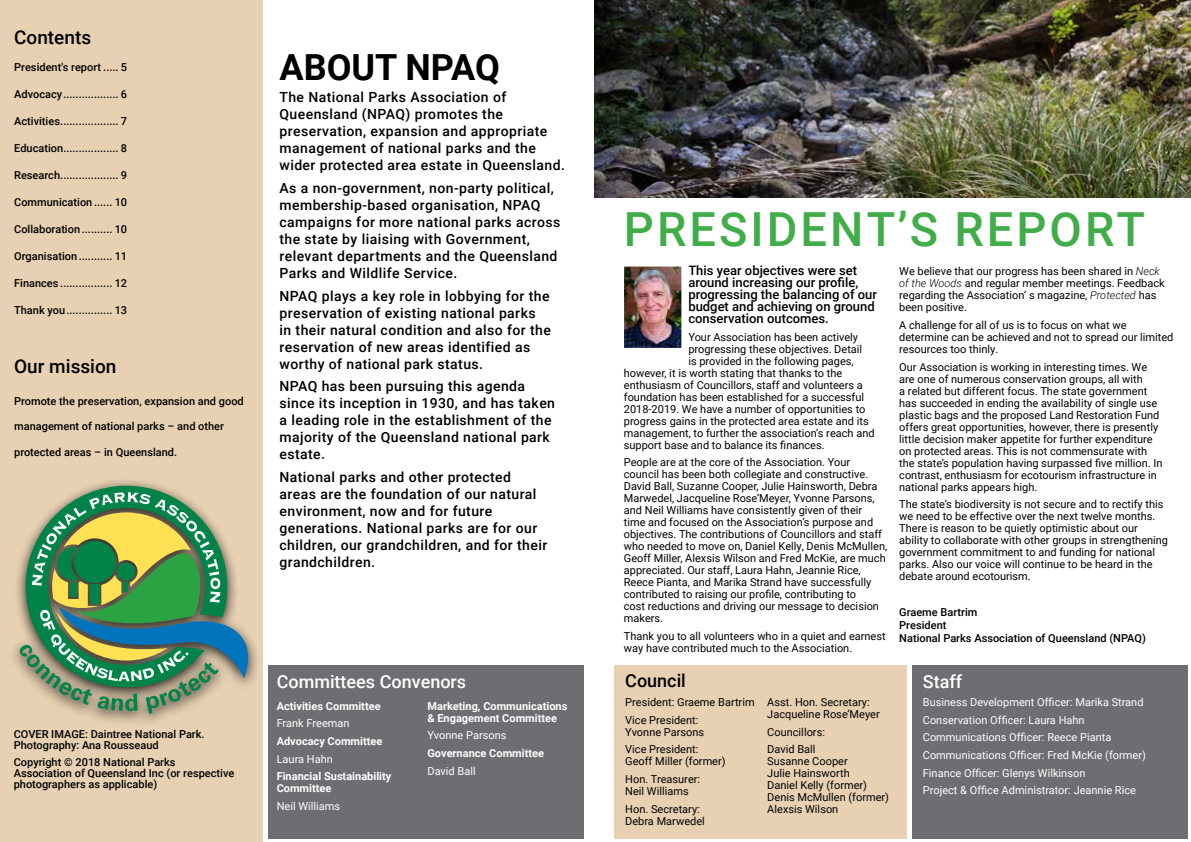
<style>
.page{position:relative;width:1191px;height:842px;background:#fff}
.page>*{position:absolute;margin:0;border:0;box-sizing:border-box;transform-origin:0 0}
.t1{font:500 47px "Roboto";letter-spacing:.065em;color:#41ad49}
.t2{font:700 36px "Roboto";color:#000}
.t3{font:500 19px "Roboto";color:#000}
.t4{font:500 18px "Roboto";color:#fff}
.t5{font:500 18px "Roboto";color:#000}
.t6{font:500 14px/17px "Roboto";letter-spacing:.03em;color:#000}
.t7{font:500 13px/12px "Roboto";color:#000}
.t8{font:11px/12px "Roboto";color:#000}
.t9{font:500 11px/11px "Roboto";color:#000}
.t10{font:11px/17.7px "Roboto";color:#fff}
.t11{font:700 11px/12px "Roboto";color:#fff}
.s1{font-weight:300;font-style:italic}
</style>
<div class="page">
<div style="left:0;top:0;width:262px;height:842px;background:#e8d1b3"></div>
<div style="left:268px;top:665px;width:315px;height:173px;background:#6d6e71"></div>
<img style="left:625px;top:268px;width:55px;height:79px">
<div style="left:617px;top:260px;width:71px;height:95px;border:7px solid #fff"></div>
<div style="left:614px;top:665px;width:292px;height:173px;background:#e8d1b3"></div>
<div style="left:911px;top:665px;width:276px;height:173px;background:#6d6e71"></div>
<img style="left:594px;top:0;width:597px;height:197px">
<div style="left:8px;top:477px;width:252px;height:251px;background:#000;opacity:.83"></div>
<svg style="left:26px;top:486px;width:201px;height:6px"></svg>
<svg style="left:20px;top:492px;width:240px;height:222px"></svg>
<h3 class="t3" style="left:14px;top:24px;width:79px">Contents</h3>
<p class="t9" style="left:14px;top:62px;width:115px">President's report ..... 5</p>
<p class="t9" style="left:14px;top:88px;width:114px">Advocacy.................. 6</p>
<p class="t9" style="left:14px;top:115px;width:114px">Activities................... 7</p>
<p class="t9" style="left:14px;top:142px;width:114px">Education.................. 8</p>
<p class="t9" style="left:14px;top:169px;width:114px">Research................... 9</p>
<p class="t9" style="left:14px;top:196px;width:114px">Communication ...... 10</p>
<p class="t9" style="left:14px;top:223px;width:114px">Collaboration .......... 10</p>
<p class="t9" style="left:14px;top:250px;width:114px">Organisation........... 11</p>
<p class="t9" style="left:14px;top:277px;width:114px">Finances ................. 12</p>
<p class="t9" style="left:14px;top:304px;width:114px">Thank you............... 13</p>
<h3 class="t3" style="left:14px;top:353px;width:104px">Our mission</h3>
<p class="t9" style="left:14px;top:395px;width:231px">Promote the preservation, expansion and good</p>
<p class="t9" style="left:14px;top:420px;width:211px">management of national parks – and other</p>
<p class="t9" style="left:14px;top:446px;width:165px">protected areas – in Queensland.</p>
<p class="t9" style="left:14px;top:728px;width:192px">COVER IMAGE: Daintree National Park.<br>Photography: Ana Rousseaud</p>
<p class="t9" style="left:14px;top:756px;width:222px">Copyright © 2018 National Parks<br>Association of Queensland Inc (or respective photographers as applicable)</p>
<h2 class="t2" style="left:279px;top:42px;width:222px">ABOUT NPAQ</h2>
<p class="t6" style="left:279px;top:88px;width:287px">The National Parks Association of Queensland (NPAQ) promotes the preservation, expansion and appropriate management of national parks and the wider protected area estate in Queensland.</p>
<p class="t6" style="left:279px;top:179px;width:282px">As a non-government, non-party political, membership-based organisation, NPAQ campaigns for more national parks across the state by liaising with Government, relevant departments and the Queensland Parks and Wildlife Service.</p>
<p class="t6" style="left:279px;top:287px;width:273px">NPAQ plays a key role in lobbying for the preservation of existing national parks<br>in their natural condition and also for the reservation of new areas identified as worthy of national park status.</p>
<p class="t6" style="left:279px;top:377px;width:277px">NPAQ has been pursuing this agenda since its inception in 1930, and has taken a leading role in the establishment of the majority of the Queensland national park estate.</p>
<p class="t6" style="left:279px;top:468px;width:269px">National parks and other protected areas are the foundation of our natural environment, now and for future generations. National parks are for our children, our grandchildren, and for their grandchildren.</p>
<h1 class="t1" style="left:624px;top:197px;width:522px">PRESIDENT’S REPORT</h1>
<p class="t7" style="left:688px;top:264px;width:190px">This year objectives were set around increasing our profile, progressing the balancing of our budget and achieving on ground conservation outcomes.</p>
<p class="t8" style="left:688px;top:330px;width:171px">Your Association has been actively</p>
<p class="t8" style="left:688px;top:342px;width:175px">progressing these objectives. Detail</p>
<p class="t8" style="left:688px;top:354px;width:167px">is provided in the following pages,</p>
<p class="t8" style="left:624px;top:366px;width:220px">however, it is worth stating that thanks to the</p>
<p class="t8" style="left:624px;top:378px;width:240px">enthusiasm of Councillors, staff and volunteers a</p>
<p class="t8" style="left:624px;top:390px;width:242px">foundation has been established for a successful</p>
<p class="t8" style="left:624px;top:402px;width:243px">2018-2019. We have a number of opportunities to</p>
<p class="t8" style="left:624px;top:414px;width:246px">progress gains in the protected area estate and its</p>
<p class="t8" style="left:624px;top:426px;width:252px">management, to further the association’s reach and</p>
<p class="t8" style="left:624px;top:438px;width:202px">support base and to balance its finances.</p>
<p class="t8" style="left:624px;top:456px;width:265px">People are at the core of the Association. Your council has been both collegiate and constructive.<br>David Ball, Suzanne Cooper, Julie Hainsworth, Debra Marwedel, Jacqueline Rose’Meyer, Yvonne Parsons, and Neil Williams have consistently given of their<br>time and focused on the Association’s purpose and objectives. The contributions of Councillors and staff who needed to move on, Daniel Kelly, Denis McMullen, Geoff Miller, Alexsis Wilson and Fred McKie, are much appreciated. Our staff, Laura Hahn, Jeannie Rice, Reece Pianta, and Marika Strand have successfully contributed to raising our profile, contributing to<br>cost reductions and driving our message to decision makers.</p>
<p class="t8" style="left:624px;top:630px;width:263px">Thank you to all volunteers who in a quiet and earnest way have contributed much to the Association.</p>
<p class="t8" style="left:899px;top:265px;width:267px">We believe that our progress has been shared in <span class="s1">Neck of the Woods</span> and regular member meetings. Feedback regarding the Association’ s magazine, <span class="s1">Protected</span> has been positive.</p>
<p class="t8" style="left:899px;top:319px;width:276px">A challenge for all of us is to focus on what we determine can be achieved and not to spread our limited resources too thinly.</p>
<p class="t8" style="left:899px;top:360px;width:265px">Our Association is working in interesting times. We are one of numerous conservation groups, all with<br>a related but different focus. The state government has succeeded in ending the availability of single use plastic bags and the proposed Land Restoration Fund offers great opportunities, however, there is presently little decision maker appetite for further expenditure on protected areas. This is not commensurate with the state’s population having surpassed five million. In contrast, enthusiasm for ecotourism infrastructure in national parks appears high.</p>
<p class="t8" style="left:899px;top:498px;width:270px">The state’s biodiversity is not secure and to rectify this we need to be effective over the next twelve months.<br>There is reason to be quietly optimistic about our ability to collaborate with other groups in strengthening government commitment to and funding for national parks. Also our voice will continue to be heard in the debate around ecotourism.</p>
<p class="t9" style="left:899px;top:605px;width:248px;line-height:13.2px">Graeme Bartrim<br>President<br>National Parks Association of Queensland (NPAQ)</p>
<h3 class="t4" style="left:277px;top:669px;width:191px">Committees Convenors</h3>
<h3 class="t5" style="left:625px;top:668px;width:62px">Council</h3>
<h3 class="t4" style="left:923px;top:669px;width:41px">Staff</h3>
<p class="t11" style="left:277px;top:699px;width:105px">Activities Committee</p>
<p class="t10" style="left:277px;top:714px;width:74px">Frank Freeman</p>
<p class="t11" style="left:277px;top:735px;width:107px">Advocacy Committee</p>
<p class="t10" style="left:277px;top:749px;width:58px">Laura Hahn</p>
<p class="t11" style="left:277px;top:770px;width:116px">Financial Sustainability<br>Committee</p>
<p class="t10" style="left:277px;top:797px;width:65px">Neil Williams</p>
<p class="t11" style="left:427px;top:699px;width:141px">Marketing, Communications &amp; Engagement Committee</p>
<p class="t10" style="left:427px;top:726px;width:80px">Yvonne Parsons</p>
<p class="t11" style="left:427px;top:747px;width:118px">Governance Committee</p>
<p class="t10" style="left:427px;top:761px;width:50px">David Ball</p>
<p class="t8" style="left:625px;top:693px;width:131px;line-height:17.7px">President: Graeme Bartrim<br>Vice President:</p>
<p class="t8" style="left:625px;top:723px;width:80px;line-height:17.7px">Yvonne Parsons<br>Vice President:</p>
<p class="t8" style="left:625px;top:752px;width:102px;line-height:17.7px">Geoff Miller (former)<br>Hon. Treasurer:</p>
<p class="t8" style="left:625px;top:782px;width:76px;line-height:17.7px">Neil Williams<br>Hon. Secretary:</p>
<p class="t8" style="left:625px;top:814px;width:81px">Debra Marwedel</p>
<p class="t8" style="left:767px;top:696px;width:114px">Asst. Hon. Secretary:<br>Jacqueline Rose’Meyer</p>
<p class="t8" style="left:767px;top:723px;width:59px;line-height:17.7px">Councillors:<br>David Ball</p>
<p class="t8" style="left:767px;top:755px;width:123px">Susanne Cooper<br>Julie Hainsworth<br>Daniel Kelly (former)<br>Denis McMullen (former)<br>Alexsis Wilson</p>
<p class="t10" style="left:923px;top:693px;width:224px">Business Development Officer: Marika Strand Conservation Officer: Laura Hahn Communications Officer: Reece Pianta Communications Officer: Fred McKie (former)<br>Finance Officer: Glenys Wilkinson<br>Project &amp; Office Administrator: Jeannie Rice</p>
</div>
